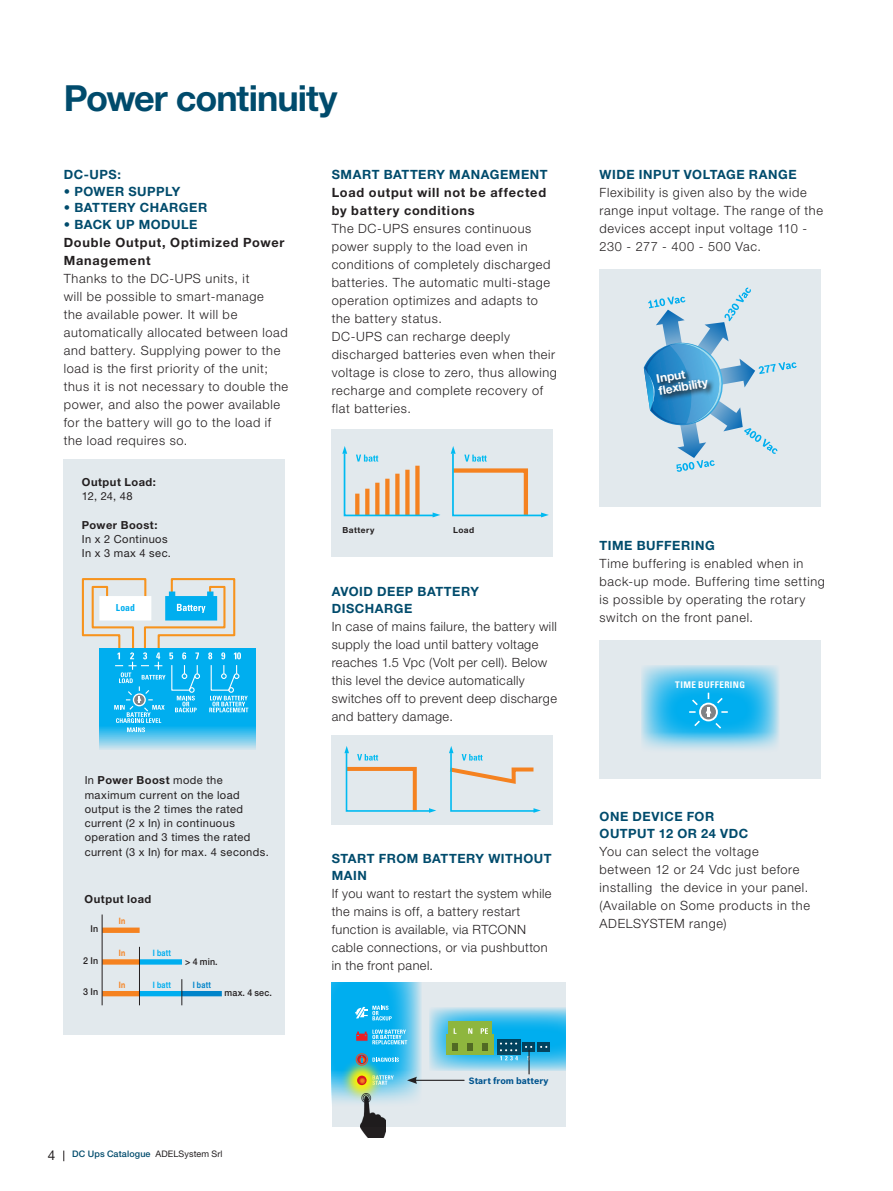
<style>
.page{position:relative;width:893px;height:1191px;background:#fff}
.page>*{position:absolute;margin:0;border:0;box-sizing:border-box;transform-origin:0 0}
.titoli_famiglie{font:700 36px "Helvetica Neue LT Std";letter-spacing:-.03em;color:#004b6c}
.t1{font:13.5px "Helvetica Neue LT Std";color:#231f20}
.testo_ita{font:300 12.75px/18px "Helvetica Neue LT Std";letter-spacing:.05em;color:#231f20}
.sotto_titoli{font:700 12.75px/16.5px "Helvetica Neue LT Std";letter-spacing:.04em;color:#004b6c}
.testo_ita-2{font:300 12.75px/18px "Helvetica Neue LT Std";letter-spacing:.03em;color:#231f20}
.testo_ita-3{font:700 12.75px/18px "Helvetica Neue LT Std";letter-spacing:.06em;color:#231f20}
.titoli_testi{font:700 12px/12px "Helvetica Neue LT Std";color:#fff}
.testi_schemi{font:11.1px/14.2px "Helvetica Neue LT Std";letter-spacing:.035em;color:#231f20}
.testi_schemi-2{font:700 11.1px "Helvetica Neue LT Std";letter-spacing:.045em;color:#231f20}
.testo_ing{font:700 condensed 9.6px "Univers LT Std";color:#00aeef}
.dida{font:500 9.45px "Helvetica Neue LT Std";letter-spacing:.01em;color:#231f20;scale:.94 1}
.dida-2{font:700 condensed 9.15px "Univers LT Std";letter-spacing:.045em;color:#fff}
.t2{font:500 9px "Helvetica Neue LT Std";letter-spacing:.015em;color:#004b6c}
.t3{font:700 9px "Bosch Sans";letter-spacing:-.005em;color:#00548e}
.dida-3{font:700 8.85px "Helvetica Neue LT Std";letter-spacing:.03em;color:#00aeef;scale:.8 1}
.dida-4{font:700 8.85px "Helvetica Neue LT Std";color:#f58220;scale:.8 1}
.dida-5{font:700 8.85px "Helvetica Neue LT Std";color:#0084ca;scale:.8 1}
.testi_schemi-3{font:700 8.4px "Helvetica Neue LT Std";letter-spacing:.05em;color:#231f20}
.s1{font-weight:700}
.s2{font-weight:400;color:#231f20}
</style>
<div class="page">
<div style="left:64px;top:459px;width:221px;height:575px;background:#e2e9ed"></div>
<svg style="left:99px;top:648px;width:157px;height:102px;background:#6ecaed"></svg>
<svg style="left:81px;top:578px;width:167px;height:154px"></svg>
<div style="left:102px;top:927px;width:38px;height:6px;background:#f58220"></div>
<div style="left:102px;top:959px;width:38px;height:5px;background:#f58220"></div>
<div style="left:140px;top:959px;width:42px;height:5px;background:#00aeef"></div>
<div style="left:102px;top:991px;width:38px;height:5px;background:#f58220"></div>
<div style="left:140px;top:991px;width:42px;height:5px;background:#00aeef"></div>
<div style="left:182px;top:991px;width:40px;height:5px;background:#0084ca"></div>
<hr style="left:102px;top:914px;width:1px;height:91px;background:#231f20">
<hr style="left:139px;top:946px;width:1px;height:59px;background:#231f20">
<svg style="left:182px;top:979px;width:1px;height:26px"></svg>
<div style="left:332px;top:429px;width:221px;height:128px;background:#e2e9ed"></div>
<svg style="left:342px;top:446px;width:98px;height:71px"></svg>
<svg style="left:450px;top:446px;width:99px;height:72px"></svg>
<div style="left:332px;top:735px;width:221px;height:89px;background:#e2e9ed"></div>
<svg style="left:449px;top:746px;width:92px;height:66px"></svg>
<svg style="left:344px;top:746px;width:92px;height:67px"></svg>
<div style="left:600px;top:269px;width:221px;height:238px;background:#e2e9ed"></div>
<svg style="left:644px;top:287px;width:153px;height:185px"></svg>
<svg style="left:655px;top:368px;width:60px;height:34px;background:#3380b1"></svg>
<div style="left:600px;top:640px;width:221px;height:138px;background:#e2e9ed"></div>
<svg style="left:641px;top:665px;width:138px;height:85px;background:#67c8ed"></svg>
<svg style="left:688px;top:691px;width:41px;height:39px;background:#2db4e7"></svg>
<div style="left:332px;top:982px;width:234px;height:145px;background:#e2e9ed"></div>
<svg style="left:332px;top:982px;width:90px;height:121px;background:#3dbdee"></svg>
<svg style="left:340px;top:1058px;width:44px;height:44px"></svg>
<svg style="left:357px;top:1075px;width:37px;height:10px"></svg>
<svg style="left:355px;top:1005px;width:37px;height:15px"></svg>
<svg style="left:356px;top:1029px;width:51px;height:15px"></svg>
<svg style="left:372px;top:1057px;width:27px;height:4px"></svg>
<div style="left:356px;top:1053px;width:12px;height:12px;border:1px solid #f04d22;border-radius:50%"></div>
<svg style="left:357px;top:1054px;width:9px;height:10px"></svg>
<svg style="left:429px;top:1007px;width:137px;height:63px;background:#5bc4eb"></svg>
<div style="left:497px;top:1039px;width:23px;height:15px;background:#00435f"></div>
<svg style="left:522px;top:1042px;width:13px;height:9px"></svg>
<div style="left:537px;top:1042px;width:13px;height:9px;background:#00435f"></div>
<div style="left:446px;top:1034px;width:48px;height:20px;background:#8eb63e"></div>
<div style="left:448px;top:1021px;width:44px;height:18px;background:#8eb63e"></div>
<svg style="left:540px;top:1045px;width:7px;height:3px"></svg>
<div style="left:453px;top:1042px;width:5px;height:8px;background:#516a24"></div>
<div style="left:467px;top:1042px;width:6px;height:8px;background:#516a24"></div>
<div style="left:482px;top:1042px;width:5px;height:8px;background:#516a24"></div>
<svg style="left:500px;top:1042px;width:18px;height:18px"></svg>
<hr style="left:528px;top:1050px;width:2px;height:24px;background:#231f20">
<svg style="left:468px;top:1028px;width:4px;height:5px"></svg>
<svg style="left:481px;top:1028px;width:7px;height:5px"></svg>
<hr style="left:415px;top:1079px;width:49px;height:1px;background:#231f20">
<svg style="left:407px;top:1076px;width:10px;height:8px"></svg>
<img style="left:360px;top:1094px;width:26px;height:43px">
<p class="titoli_famiglie" style="left:64px;top:76px;width:275px">Power continuity</p>
<p class="sotto_titoli" style="left:64px;top:166px;width:59px">DC-UPS:</p>
<p class="sotto_titoli" style="left:64px;top:183px;width:118px">• POWER SUPPLY</p>
<p class="sotto_titoli" style="left:64px;top:199px;width:145px">• BATTERY CHARGER</p>
<p class="sotto_titoli" style="left:64px;top:216px;width:135px">• BACK UP MODULE</p>
<p class="testo_ita-3" style="left:64px;top:233px;width:222px">Double Output, Optimized Power<br>Management</p>
<p class="testo_ita" style="left:64px;top:269px;width:226px">Thanks to the DC-UPS units, it<br>will be possible to smart-manage<br>the available power. It will be automatically allocated between load and battery. Supplying power to the load is the first priority of the unit; thus it is not necessary to double the power, and also the power available for the battery will go to the load if the load requires so.</p>
<p class="testi_schemi-2" style="left:82px;top:475px;width:76px">Output Load:</p>
<p class="testi_schemi" style="left:82px;top:489px;width:52px">12, 24, 48</p>
<p class="testi_schemi-2" style="left:82px;top:517px;width:77px">Power Boost:</p>
<p class="testi_schemi" style="left:82px;top:531px;width:87px">In x 2 Continuos</p>
<p class="testi_schemi" style="left:82px;top:546px;width:91px">In x 3 max 4 sec.</p>
<p class="testo_ing" style="left:116px;top:602px;width:21px">Load</p>
<p class="testi_schemi" style="left:85px;top:773px;width:186px">In <span class="s1">Power Boost</span> mode the maximum current on the load output is the 2 times the rated current (2 x In) in continuous operation and 3 times the rated current (3 x In) for max. 4 seconds.</p>
<p class="testi_schemi-2" style="left:85px;top:892px;width:68px">Output load</p>
<p class="dida-4" style="left:119px;top:915px;width:10px">In</p>
<p class="dida-4" style="left:119px;top:947px;width:10px">In</p>
<p class="dida-3" style="left:153px;top:947px;width:24px">I batt</p>
<p class="dida-4" style="left:119px;top:979px;width:10px">In</p>
<p class="dida-3" style="left:153px;top:979px;width:24px">I batt</p>
<p class="dida-5" style="left:193px;top:979px;width:24px">I batt</p>
<p class="dida" style="left:90px;top:923px;width:10px">In</p>
<p class="dida" style="left:83px;top:954px;width:17px">2 In</p>
<p class="dida" style="left:83px;top:986px;width:17px">3 In</p>
<p class="dida" style="left:225px;top:987px;width:52px">max. 4 sec.</p>
<p class="dida" style="left:185px;top:956px;width:36px">&gt; 4 min.</p>
<p class="t1" style="left:48px;top:1147px;width:9px">4</p>
<p class="t2" style="left:72px;top:1148px;width:152px">DC Ups Catalogue <span class="s2">ADELSystem Srl</span></p>
<p class="sotto_titoli" style="left:332px;top:166px;width:217px">SMART BATTERY MANAGEMENT</p>
<p class="testo_ita-3" style="left:332px;top:183px;width:216px">Load output will not be affected by battery conditions</p>
<p class="testo_ita" style="left:332px;top:219px;width:220px">The DC-UPS ensures continuous power supply to the load even in conditions of completely discharged batteries. The automatic multi-stage operation optimizes and adapts to the battery status.</p>
<p class="testo_ita" style="left:332px;top:327px;width:227px">DC-UPS can recharge deeply discharged batteries even when their voltage is close to zero, thus allowing recharge and complete recovery of flat batteries.</p>
<p class="testi_schemi-3" style="left:343px;top:525px;width:33px">Battery</p>
<p class="testi_schemi-3" style="left:453px;top:525px;width:23px">Load</p>
<p class="sotto_titoli" style="left:332px;top:583px;width:149px">AVOID DEEP BATTERY<br>DISCHARGE</p>
<p class="testo_ita-2" style="left:332px;top:617px;width:227px">In case of mains failure, the battery will supply the load until battery voltage reaches 1.5 Vpc (Volt per cell). Below this level the device automatically switches off to prevent deep discharge and battery damage.</p>
<p class="sotto_titoli" style="left:332px;top:850px;width:221px">START FROM BATTERY WITHOUT<br>MAIN</p>
<p class="testo_ita" style="left:332px;top:884px;width:221px">If you want to restart the system while the mains is off, a battery restart function is available, via RTCONN cable connections, or via pushbutton in the front panel.</p>
<p class="t3" style="left:469px;top:1075px;width:81px">Start from battery</p>
<p class="sotto_titoli" style="left:600px;top:166px;width:198px">WIDE INPUT VOLTAGE RANGE</p>
<p class="testo_ita" style="left:600px;top:183px;width:225px">Flexibility is given also by the wide range input voltage. The range of the devices accept input voltage 110 -<br>230 - 277 - 400 - 500 Vac.</p>
<p class="titoli_testi" style="left:655px;top:373px;width:52px;rotate:-10deg">Input<br>fl exibility</p>
<p class="sotto_titoli" style="left:600px;top:537px;width:117px">TIME BUFFERING</p>
<p class="testo_ita" style="left:600px;top:554px;width:227px">Time buffering is enabled when in back-up mode. Buffering time setting is possible by operating the rotary switch on the front panel.</p>
<p class="dida-2" style="left:675px;top:679px;width:71px">TIME BUFFERING</p>
<p class="sotto_titoli" style="left:600px;top:808px;width:116px">ONE DEVICE FOR</p>
<p class="sotto_titoli" style="left:600px;top:825px;width:150px">OUTPUT 12 OR 24 VDC</p>
<p class="testo_ita" style="left:600px;top:842px;width:212px">You can select the voltage between 12 or 24 Vdc just before installing the device in your panel. (Available on Some products in the<br>ADELSYSTEM range)</p>
</div>
